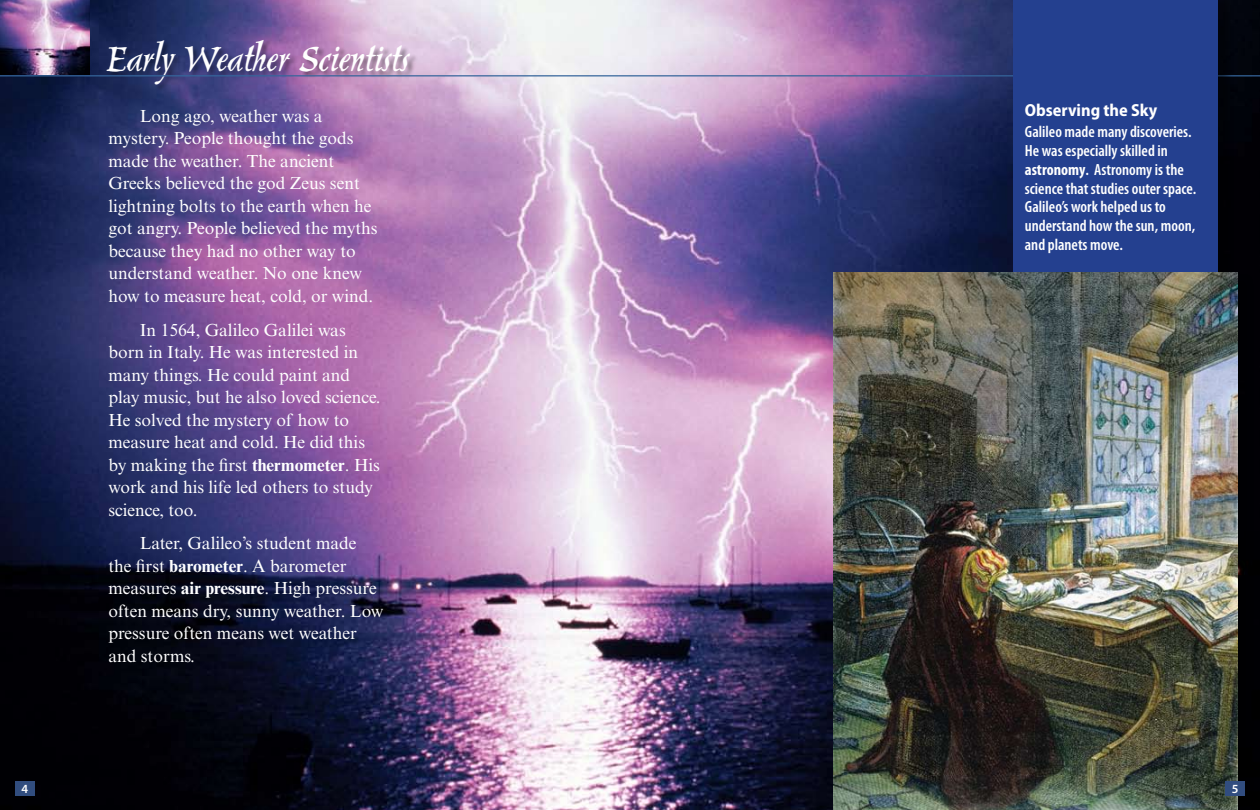
<style>
.page{position:relative;width:1260px;height:810px;background:#fff}
.page>*{position:absolute;margin:0;border:0;box-sizing:border-box;transform-origin:0 0}
.t1{font:43.75px "Pelican";letter-spacing:-.01em;color:#fff}
.t2{font:17.5px/22.5px "Times New Roman MT Std";color:#fff}
.t3{font:700 semi-condensed 17.5px "Myriad Pro";color:#fff}
.t4{font:600 condensed 16.25px/18.8px "Myriad Pro";color:#fff}
.s1{font-weight:700}
</style>
<div class="page">
<img style="left:0;top:0;width:1260px;height:810px">
<img style="left:0;top:0;width:90px;height:75px">
<div style="left:107px;top:40px;width:311px;height:53px;background:#000;opacity:.45"></div>
<hr style="left:0;top:75px;width:1260px;height:1px;background:#35659b">
<div style="left:1015px;top:0;width:219px;height:810px;background:#000107"></div>
<div style="left:1013px;top:0;width:205px;height:810px;background:#24408f"></div>
<div style="left:835px;top:274px;width:419px;height:536px;background:#000"></div>
<img style="left:834px;top:272px;width:404px;height:538px">
<div style="left:15px;top:782px;width:20px;height:14px;background:#314d7f"></div>
<div style="left:1225px;top:782px;width:20px;height:14px;background:#314d7f"></div>
<h1 class="t1" style="left:106px;top:38px;width:305px">Early Weather Scientists</h1>
<p class="t2" style="left:108px;top:105px;width:271px;text-indent:31px">Long ago, weather was a mystery. People thought the gods made the weather. The ancient<br>Greeks believed the god Zeus sent lightning bolts to the earth when he got angry. People believed the myths because they had no other way to understand weather. No one knew how to measure heat, cold, or wind.</p>
<p class="t2" style="left:108px;top:318px;width:274px;text-indent:31px">In 1564, Galileo Galilei was born in Italy. He was interested in many things. He could paint and play music, but he also loved science.<br>He solved the mystery of how to measure heat and cold. He did this by making the first <span class="s1">thermometer</span>. His work and his life led others to study science, too.</p>
<p class="t2" style="left:108px;top:532px;width:277px;text-indent:31px">Later, Galileo’s student made the first <span class="s1">barometer</span>. A barometer measures <span class="s1">air pressure</span>. High pressure often means dry, sunny weather. Low pressure often means wet weather and storms.</p>
<p class="t3" style="left:1025px;top:100px;width:134px">Observing the Sky</p>
<p class="t4" style="left:1025px;top:122px;width:173px">Galileo made many discoveries.<br>He was especially skilled in <span class="s1">astronomy</span>. Astronomy is the science that studies outer space.<br>Galileo’s work helped us to understand how the sun, moon, and planets move.</p>
</div>
